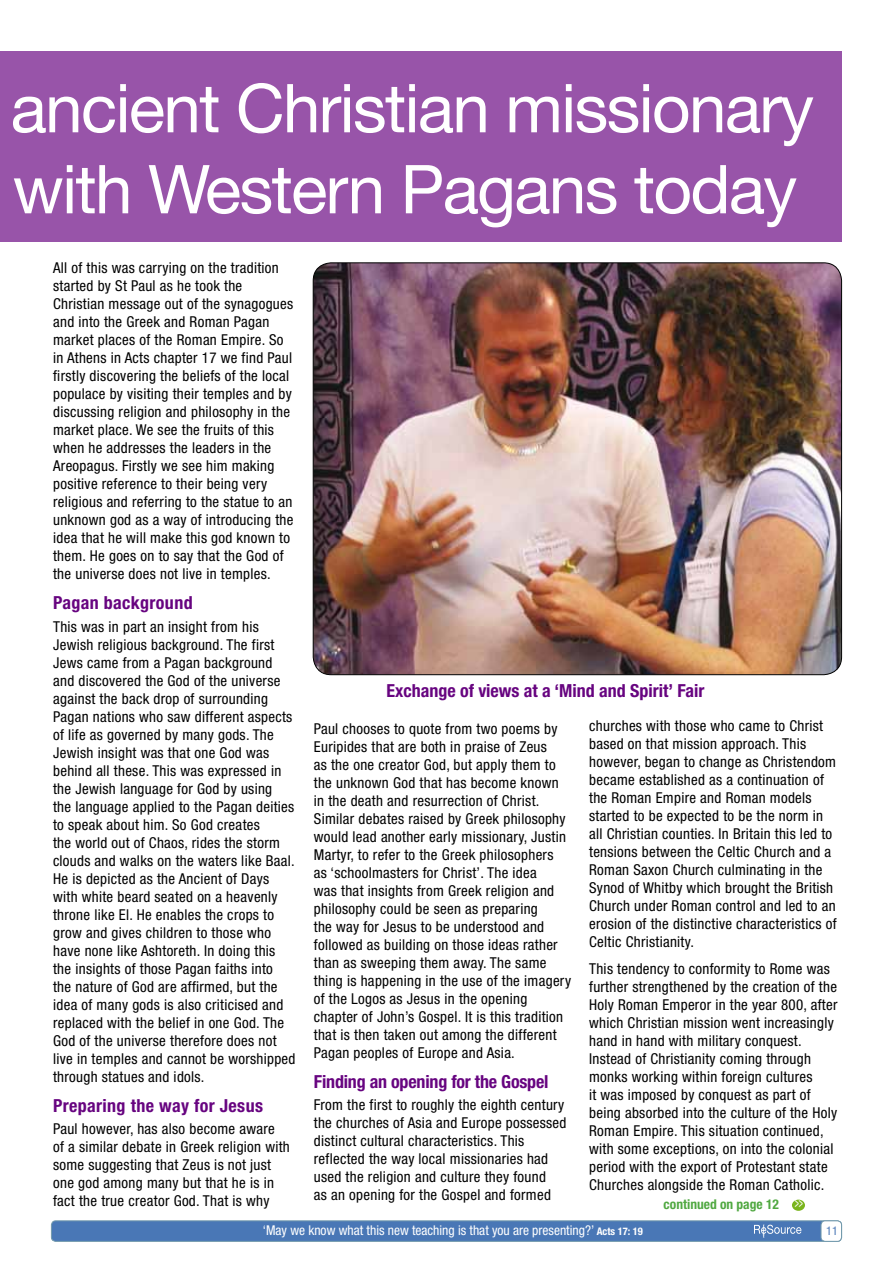
<style>
.page{position:relative;width:893px;height:1263px;background:#fff}
.page>*{position:absolute;margin:0;border:0;box-sizing:border-box;transform-origin:0 0}
.t1{font:67.5px/81px "Helvetica Neue";letter-spacing:-.025em;color:#fff}
.t2{font:700 condensed 18px "Helvetica Neue";color:#670480}
.t3{font:700 condensed 18px "Helvetica Neue";letter-spacing:.02em;color:#670480}
.t4{font:condensed 15px/18px "Helvetica Neue";letter-spacing:.02em;color:#000}
.t5{font:condensed 13.5px "Helvetica Neue";color:#fff}
.t6{font:700 condensed 13.5px "Helvetica Neue";color:#50a841}
.t7{font:condensed 12px "Helvetica Neue";color:#4977b6}
.s1{font-weight:700;font-size:10.5px}
</style>
<div class="page">
<div style="left:792px;top:1199px;width:13px;height:12px;background:#7ab51d;border-radius:50%"></div>
<div style="left:51px;top:1221px;width:791px;height:20px;background:#4977b6;border-radius:4px"></div>
<div style="left:51px;top:1220px;width:791px;height:22px;border:1px solid #7199ac;border-radius:4px"></div>
<div style="left:821px;top:1221px;width:20px;height:20px;background:#fff;border-radius:4px"></div>
<div style="left:821px;top:1220px;width:21px;height:22px;border:1px solid #7199ac;border-radius:4px"></div>
<svg style="left:754px;top:1225px;width:47px;height:12px"></svg>
<div style="left:0;top:51px;width:842px;height:191px;background:#9854a9"></div>
<img style="left:313px;top:263px;width:529px;height:412px">
<p class="t1" style="left:11px;top:67px;width:805px">ancient Christian missionary with Western Pagans today</p>
<p class="t4" style="left:53px;top:259px;width:242px">All of this was carrying on the tradition started by St Paul as he took the Christian message out of the synagogues and into the Greek and Roman Pagan market places of the Roman Empire. So in Athens in Acts chapter 17 we find Paul firstly discovering the beliefs of the local populace by visiting their temples and by discussing religion and philosophy in the market place. We see the fruits of this when he addresses the leaders in the Areopagus. Firstly we see him making positive reference to their being very religious and referring to the statue to an unknown god as a way of introducing the idea that he will make this god known to them. He goes on to say that the God of the universe does not live in temples.</p>
<p class="t3" style="left:53px;top:592px;width:141px">Pagan background</p>
<p class="t4" style="left:53px;top:617px;width:244px">This was in part an insight from his Jewish religious background. The first Jews came from a Pagan background and discovered the God of the universe against the back drop of surrounding Pagan nations who saw different aspects of life as governed by many gods. The Jewish insight was that one God was behind all these. This was expressed in the Jewish language for God by using<br>the language applied to the Pagan deities to speak about him. So God creates<br>the world out of Chaos, rides the storm clouds and walks on the waters like Baal.<br>He is depicted as the Ancient of Days with white beard seated on a heavenly throne like El. He enables the crops to grow and gives children to those who have none like Ashtoreth. In doing this the insights of those Pagan faiths into<br>the nature of God are affirmed, but the idea of many gods is also criticised and replaced with the belief in one God. The God of the universe therefore does not live in temples and cannot be worshipped through statues and idols.</p>
<p class="t3" style="left:53px;top:1094px;width:211px">Preparing the way for Jesus</p>
<p class="t4" style="left:53px;top:1120px;width:238px">Paul however, has also become aware<br>of a similar debate in Greek religion with some suggesting that Zeus is not just one god among many but that he is in fact the true creator God. That is why</p>
<p class="t2" style="left:386px;top:680px;width:320px">Exchange of views at a ‘Mind and Spirit’ Fair</p>
<p class="t4" style="left:589px;top:717px;width:249px">churches with those who came to Christ based on that mission approach. This however, began to change as Christendom became established as a continuation of the Roman Empire and Roman models started to be expected to be the norm in all Christian counties. In Britain this led to tensions between the Celtic Church and a Roman Saxon Church culminating in the Synod of Whitby which brought the British Church under Roman control and led to an erosion of the distinctive characteristics of Celtic Christianity.</p>
<p class="t4" style="left:589px;top:959px;width:250px">This tendency to conformity to Rome was further strengthened by the creation of the Holy Roman Emperor in the year 800, after which Christian mission went increasingly hand in hand with military conquest.<br>Instead of Christianity coming through monks working within foreign cultures<br>it was imposed by conquest as part of being absorbed into the culture of the Holy Roman Empire. This situation continued, with some exceptions, on into the colonial period with the export of Protestant state Churches alongside the Roman Catholic.</p>
<p class="t4" style="left:314px;top:719px;width:259px">Paul chooses to quote from two poems by Euripides that are both in praise of Zeus<br>as the one creator God, but apply them to the unknown God that has become known in the death and resurrection of Christ.<br>Similar debates raised by Greek philosophy would lead another early missionary, Justin Martyr, to refer to the Greek philosophers<br>as ‘schoolmasters for Christ’. The idea<br>was that insights from Greek religion and philosophy could be seen as preparing<br>the way for Jesus to be understood and followed as building on those ideas rather than as sweeping them away. The same thing is happening in the use of the imagery of the Logos as Jesus in the opening chapter of John’s Gospel. It is this tradition that is then taken out among the different Pagan peoples of Europe and Asia.</p>
<p class="t2" style="left:314px;top:1070px;width:236px">Finding an opening for the Gospel</p>
<p class="t4" style="left:314px;top:1096px;width:254px">From the first to roughly the eighth century the churches of Asia and Europe possessed distinct cultural characteristics. This reflected the way local missionaries had used the religion and culture they found<br>as an opening for the Gospel and formed</p>
<p class="t6" style="left:664px;top:1196px;width:117px">continued on page 12</p>
<p class="t5" style="left:263px;top:1223px;width:382px">‘May we know what this new teaching is that you are presenting?’ <span class="s1">Acts 17: 19</span></p>
<p class="t7" style="left:826px;top:1224px;width:13px">11</p>
</div>
